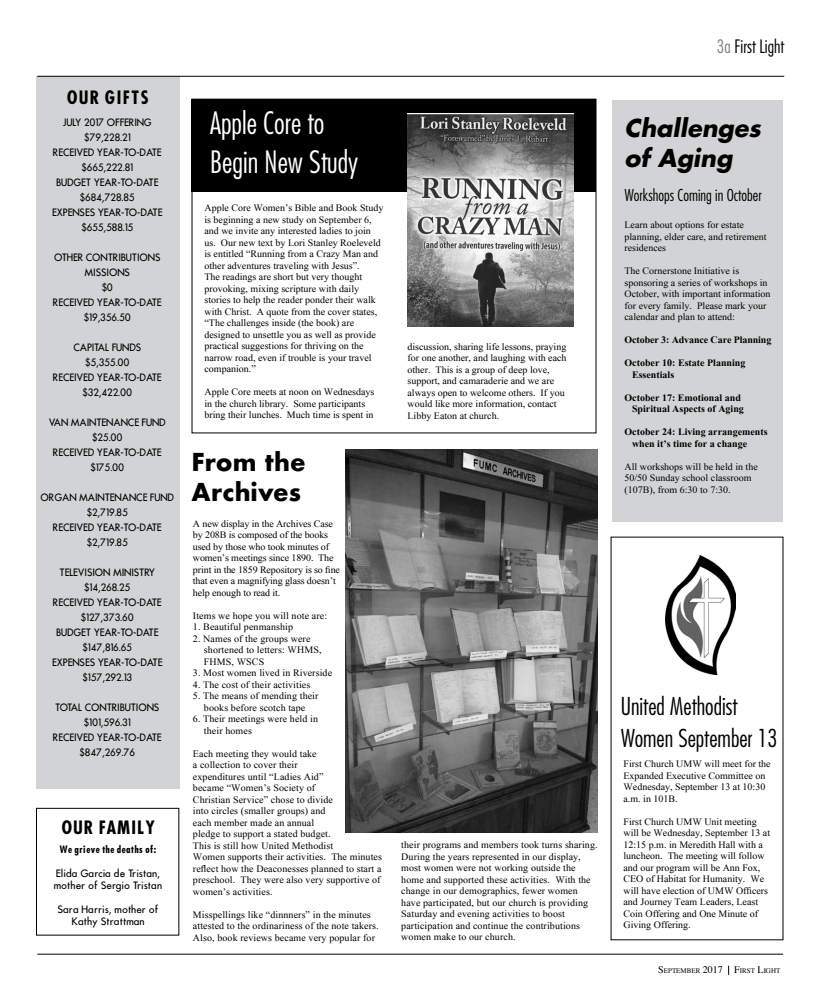
<style>
.page{position:relative;width:819px;height:1008px;background:#fff}
.page>*{position:absolute;margin:0;border:0;box-sizing:border-box;transform-origin:0 0}
.t1{font:300 condensed 30px/39px "Futura";color:#fff}
.t2{font:300 condensed 24px/32px "Futura";color:#000}
.t3{font:italic 700 24px/30px "Futura";color:#000}
.t4{font:700 24px/30px "Futura";color:#000}
.t5{font:700 18px "Futura Cond";letter-spacing:.04em;color:#000}
.t6{font:300 condensed 18px "Futura";color:#000}
.t7{font:300 condensed 16px "Futura";color:#000}
.t8{font:10px/11.5px "Times New Roman";color:#000}
.t9{font:500 10px/15px "Futura";letter-spacing:-.01em;color:#000;text-align:center;scale:.95 1}
.t10{font:700 10px/11.5px "Times New Roman";color:#000}
.t11{font:500 10px/12px "Futura";letter-spacing:-.01em;color:#000}
.t12{font:700 10px "Futura Cond";color:#000}
.t13{font:7px "Times";color:#000}
.s1{color:#808285}
.s2{font-size:10px}
</style>
<div class="page">
<div style="left:192px;top:99px;width:404px;height:93px;background:#000"></div>
<div style="left:192px;top:99px;width:405px;height:334px;border:1px solid #000"></div>
<div style="left:36px;top:77px;width:143px;height:712px;background:#d1d3d4"></div>
<hr style="left:37px;top:76px;width:747px;height:1px;background:#000">
<hr style="left:37px;top:954px;width:746px;height:1px;background:#000">
<div style="left:36px;top:808px;width:143px;height:128px;border:1px solid #000"></div>
<div style="left:612px;top:100px;width:171px;height:422px;background:#d1d3d4"></div>
<img style="left:408px;top:114px;width:166px;height:212px">
<img style="left:346px;top:449px;width:252px;height:383px">
<img style="left:665px;top:556px;width:70px;height:118px">
<h3 class="t5" style="left:67px;top:86px;width:84px">OUR GIFTS</h3>
<p class="t9" style="left:52px;top:115px;width:118px">JULY 2017 OFFERING $79,228.21<br>RECEIVED YEAR-TO-DATE $665,222.81<br>BUDGET YEAR-TO-DATE $684,728.85<br>EXPENSES YEAR-TO-DATE $655,588.15</p>
<p class="t9" style="left:53px;top:250px;width:116px">OTHER CONTRIBUTIONS<br>MISSIONS<br>$0<br>RECEIVED YEAR-TO-DATE $19,356.50</p>
<p class="t9" style="left:53px;top:340px;width:116px">CAPITAL FUNDS $5,355.00<br>RECEIVED YEAR-TO-DATE $32,422.00</p>
<p class="t9" style="left:49px;top:415px;width:124px">VAN MAINTENANCE FUND $25.00<br>RECEIVED YEAR-TO-DATE $175.00</p>
<p class="t9" style="left:41px;top:490px;width:142px">ORGAN MAINTENANCE FUND $2,719.85<br>RECEIVED YEAR-TO-DATE $2,719.85</p>
<p class="t9" style="left:52px;top:565px;width:118px">TELEVISION MINISTRY $14,268.25<br>RECEIVED YEAR-TO-DATE $127,373.60<br>BUDGET YEAR-TO-DATE $147,816.65<br>EXPENSES YEAR-TO-DATE $157,292.13</p>
<p class="t9" style="left:53px;top:700px;width:116px">TOTAL CONTRIBUTIONS $101,596.31<br>RECEIVED YEAR-TO-DATE $847,269.76</p>
<h3 class="t5" style="left:61px;top:816px;width:95px">OUR FAMILY</h3>
<p class="t12" style="left:60px;top:843px;width:98px">We grieve the deaths of:</p>
<p class="t11" style="left:54px;top:868px;width:110px">Elida Garcia de Tristan, mother of Sergio Tristan</p>
<p class="t11" style="left:57px;top:904px;width:103px;text-align:center">Sara Harris, mother of<br>Kathy Strattman</p>
<h1 class="t1" style="left:210px;top:104px;width:149px">Apple Core to<br>Begin New Study</h1>
<p class="t8" style="left:204px;top:202px;width:180px">Apple Core Women’s Bible and Book Study is beginning a new study on September 6, and we invite any interested ladies to join us. Our new text by Lori Stanley Roeleveld is entitled “Running from a Crazy Man and other adventures traveling with Jesus”.<br>The readings are short but very thought provoking, mixing scripture with daily stories to help the reader ponder their walk with Christ. A quote from the cover states, “The challenges inside (the book) are designed to unsettle you as well as provide practical suggestions for thriving on the narrow road, even if trouble is your travel companion.”</p>
<p class="t8" style="left:204px;top:386px;width:171px">Apple Core meets at noon on Wednesdays in the church library. Some participants bring their lunches. Much time is spent in</p>
<h2 class="t4" style="left:192px;top:447px;width:116px">From the<br>Archives</h2>
<p class="t8" style="left:193px;top:518px;width:149px">A new display in the Archives Case by 208B is composed of the books used by those who took minutes of women’s meetings since 1890. The print in the 1859 Repository is so fine that even a magnifying glass doesn’t help enough to read it.</p>
<p class="t8" style="left:193px;top:610px;width:136px">Items we hope you will note are:</p>
<p class="t8" style="left:193px;top:621px;width:102px">1. Beautiful penmanship</p>
<p class="t8" style="left:204px;top:633px;width:119px;text-indent:-11px">2. Names of the groups were shortened to letters: WHMS,<br>FHMS, WSCS</p>
<p class="t8" style="left:193px;top:667px;width:141px">3. Most women lived in Riverside</p>
<p class="t8" style="left:193px;top:679px;width:119px">4. The cost of their activities</p>
<p class="t8" style="left:193px;top:690px;width:127px;text-align:center">5. The means of mending their books before scotch tape</p>
<p class="t8" style="left:204px;top:713px;width:116px;text-indent:-11px">6. Their meetings were held in their homes</p>
<p class="t8" style="left:193px;top:748px;width:191px">Each meeting they would take<br>a collection to cover their<br>expenditures until “Ladies Aid”<br>became “Women’s Society of<br>Christian Service” chose to divide<br>into circles (smaller groups) and<br>each member made an annual<br>pledge to support a stated budget.<br>This is still how United Methodist<br>Women supports their activities. The minutes reflect how the Deaconesses planned to start a preschool. They were also very supportive of women’s activities.</p>
<p class="t8" style="left:193px;top:909px;width:187px">Misspellings like “dinnners” in the minutes attested to the ordinariness of the note takers.<br>Also, book reviews became very popular for</p>
<p class="t8" style="left:408px;top:340px;width:161px">discussion, sharing life lessons, praying for one another, and laughing with each other. This is a group of deep love, support, and camaraderie and we are always open to welcome others. If you would like more information, contact Libby Eaton at church.</p>
<p class="t8" style="left:401px;top:839px;width:198px">their programs and members took turns sharing.<br>During the years represented in our display, most women were not working outside the home and supported these activities. With the change in our demographics, fewer women have participated, but our church is providing Saturday and evening activities to boost participation and continue the contributions women make to our church.</p>
<h3 class="t6" style="left:717px;top:36px;width:69px"><span class="s1">3a</span> First Light</h3>
<h2 class="t3" style="left:625px;top:113px;width:138px">Challenges of Aging</h2>
<h3 class="t7" style="left:625px;top:186px;width:139px">Workshops Coming in October</h3>
<p class="t8" style="left:625px;top:219px;width:144px">Learn about options for estate planning, elder care, and retirement residences</p>
<p class="t8" style="left:625px;top:265px;width:148px">The Cornerstone Initiative is sponsoring a series of workshops in October, with important information for every family. Please mark your calendar and plan to attend:</p>
<p class="t10" style="left:625px;top:334px;width:148px">October 3: Advance Care Planning</p>
<p class="t10" style="left:632px;top:357px;width:115px;text-indent:-8px">October 10: Estate Planning<br>Essentials</p>
<p class="t10" style="left:632px;top:391px;width:113px;text-indent:-8px">October 17: Emotional and<br>Spiritual Aspects of Aging</p>
<p class="t10" style="left:632px;top:426px;width:137px;text-indent:-8px">October 24: Living arrangements when it’s time for a change</p>
<p class="t8" style="left:625px;top:460px;width:135px">All workshops will be held in the<br>50/50 Sunday school classroom (107B), from 6:30 to 7:30.</p>
<h2 class="t2" style="left:621px;top:690px;width:158px">United Methodist<br>Women September 13</h2>
<p class="t8" style="left:624px;top:758px;width:149px">First Church UMW will meet for the<br>Expanded Executive Committee on<br>Wednesday, September 13 at 10:30 a.m. in 101B.</p>
<p class="t8" style="left:624px;top:816px;width:148px">First Church UMW Unit meeting will be Wednesday, September 13 at<br>12:15 p.m. in Meredith Hall with a luncheon. The meeting will follow and our program will be Ann Fox,<br>CEO of Habitat for Humanity. We will have election of UMW Officers and Journey Team Leaders, Least<br>Coin Offering and One Minute of<br>Giving Offering.</p>
<p class="t13" style="left:658px;top:966px;width:124px"><span class="s2">S</span>EPTEMBER <span class="s2">2017 F</span>IRST <span class="s2">L</span>IGHT</p>
</div>
